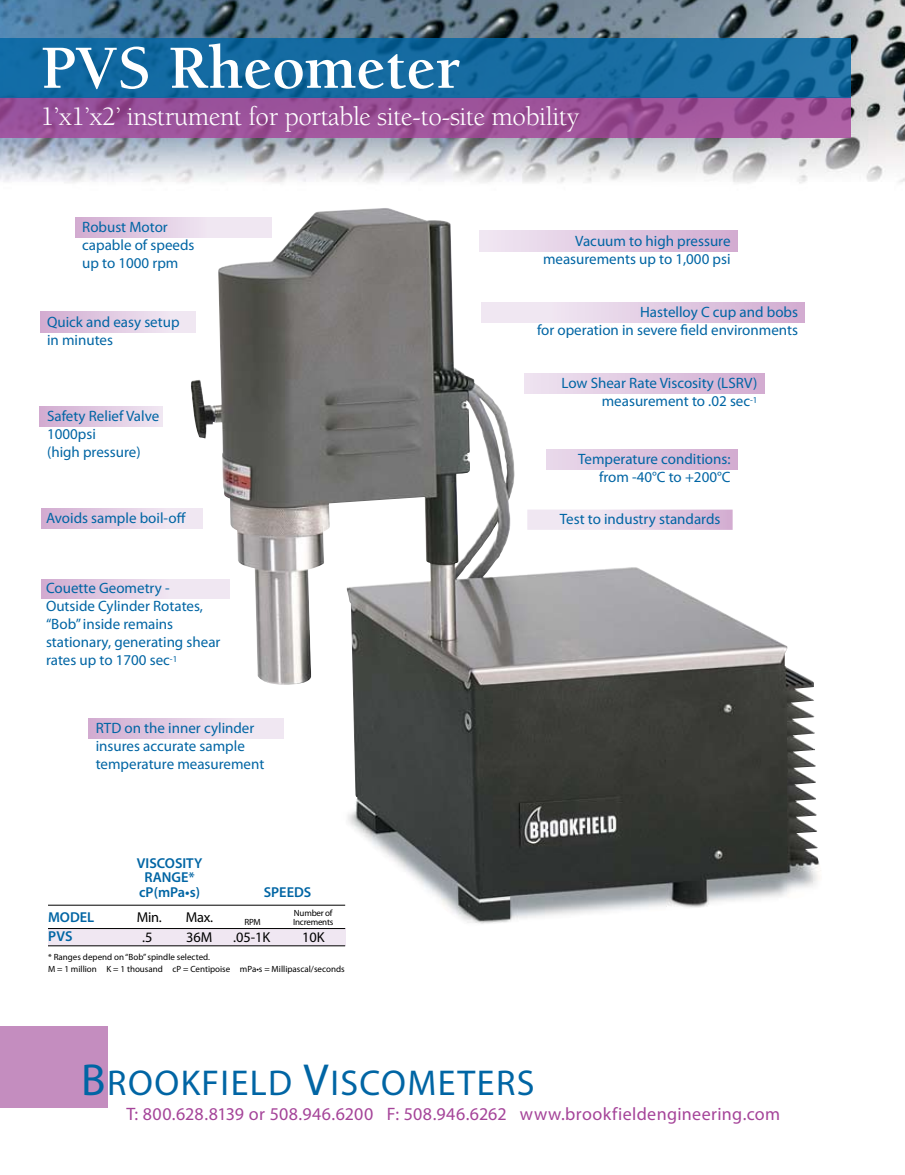
<style>
.page{position:relative;width:905px;height:1175px;background:#fff}
.page>*{position:absolute;margin:0;border:0;box-sizing:border-box;transform-origin:0 0}
.t1{font:700 63px "Berkeley";color:#fff}
.t2{font:36px "Myriad Pro";letter-spacing:.04em;color:#0065a4}
.t3{font:27px "Berkeley";letter-spacing:-.015em;color:#fff}
.t4{font:18px "Myriad Pro";letter-spacing:.02em;color:#a54499}
.t5{font:15px/18px "Myriad Pro";color:#0065a4}
.t6{font:600 14.4px/14.4px "Myriad Pro";color:#0065a4;text-align:center}
.t7{font:14.4px "Myriad Pro";color:#000}
.t8{font:9px/12px "Myriad Pro";color:#000}
.t9{font:9px/9px "Myriad Pro";letter-spacing:-.025em;color:#000}
.s1{font-size:45px}
</style>
<div class="page">
<div style="left:0;top:1026px;width:108px;height:81px;background:#c48dbf"></div>
<img style="left:0;top:0;width:904px;height:183px">
<svg style="left:0;top:97px;width:850px;height:41px;background:#985198"></svg>
<svg style="left:0;top:38px;width:850px;height:59px;background:#13699e"></svg>
<img style="left:224px;top:208px;width:597px;height:727px">
<div style="left:48px;top:928px;width:297px;height:17px;background:#f0e7f2"></div>
<hr style="left:48px;top:945px;width:297px;height:1px;background:#000">
<hr style="left:48px;top:928px;width:297px;height:1px;background:#000">
<hr style="left:48px;top:904px;width:297px;height:1px;background:#000">
<div style="left:479px;top:231px;width:258px;height:20px;background:linear-gradient(to right,#f0e8f3,#d2acd1)"></div>
<div style="left:75px;top:217px;width:196px;height:21px;background:linear-gradient(to right,#d4b1d4,#f6f3f9)"></div>
<div style="left:39px;top:406px;width:124px;height:21px;background:linear-gradient(to right,#d1abd0,#f0e6f2)"></div>
<div style="left:42px;top:579px;width:187px;height:19px;background:linear-gradient(to right,#d4b1d4,#f7f4f9)"></div>
<div style="left:89px;top:718px;width:194px;height:20px;background:linear-gradient(to right,#d3aed2,#f5f1f8)"></div>
<div style="left:481px;top:302px;width:323px;height:20px;background:linear-gradient(to right,#f5f1f8,#d3aed2)"></div>
<div style="left:42px;top:508px;width:161px;height:20px;background:linear-gradient(to right,#d3aed2,#f5f1f8)"></div>
<div style="left:40px;top:312px;width:156px;height:20px;background:linear-gradient(to right,#d2add1,#f4eef6)"></div>
<div style="left:524px;top:373px;width:240px;height:21px;background:linear-gradient(to right,#eee4f1,#d2acd1)"></div>
<div style="left:546px;top:449px;width:191px;height:20px;background:linear-gradient(to right,#e9d9eb,#d2acd1)"></div>
<div style="left:527px;top:509px;width:205px;height:21px;background:linear-gradient(to right,#f7f5fa,#d5b3d5)"></div>
<h1 class="t1" style="left:40px;top:34px;width:421px">PVS Rheometer</h1>
<h3 class="t3" style="left:40px;top:103px;width:540px">1’x1’x2’ instrument for portable site-to-site mobility</h3>
<p class="t5" style="left:82px;top:218px;width:114px">Robust Motor capable of speeds up to 1000 rpm</p>
<p class="t5" style="left:47px;top:312px;width:134px">Quick and easy setup in minutes</p>
<p class="t5" style="left:47px;top:407px;width:114px">Safety Relief Valve<br>1000psi<br>(high pressure)</p>
<p class="t5" style="left:46px;top:508px;width:141px">Avoids sample boil-off</p>
<p class="t5" style="left:46px;top:579px;width:176px">Couette Geometry -<br>Outside Cylinder Rotates, “Bob” inside remains stationary, generating shear rates up to 1700 sec<sup>-1</sup></p>
<p class="t5" style="left:96px;top:719px;width:170px">RTD on the inner cylinder insures accurate sample temperature measurement</p>
<p class="t6" style="left:137px;top:855px;width:67px">VISCOSITY<br>RANGE* cP(mPa•s)</p>
<p class="t7" style="left:186px;top:908px;width:29px">Max.</p>
<p class="t8" style="left:244px;top:915px;width:18px">RPM</p>
<p class="t9" style="left:293px;top:908px;width:42px">Number of<br>Increments</p>
<p class="t7" style="left:186px;top:928px;width:28px">36M</p>
<p class="t6" style="left:264px;top:884px;width:49px">SPEEDS</p>
<p class="t6" style="left:48px;top:909px;width:48px">MODEL</p>
<p class="t7" style="left:137px;top:908px;width:26px">Min.</p>
<p class="t6" style="left:48px;top:929px;width:26px">PVS</p>
<p class="t7" style="left:142px;top:928px;width:12px">.5</p>
<p class="t7" style="left:233px;top:928px;width:39px">.05-1K</p>
<p class="t7" style="left:302px;top:928px;width:24px">10K</p>
<p class="t8" style="left:48px;top:950px;width:298px">* Ranges depend on “Bob” spindle selected.<br>M = 1 million K = 1 thousand cP = Centipoise mPa•s = Millipascal/seconds</p>
<p class="t5" style="left:543px;top:231px;width:189px;text-align:right">Vacuum to high pressure measurements up to 1,000 psi</p>
<p class="t5" style="left:537px;top:303px;width:262px;text-align:right">Hastelloy C cup and bobs<br>for operation in severe field environments</p>
<p class="t5" style="left:561px;top:374px;width:197px;text-align:right">Low Shear Rate Viscosity (LSRV) measurement to .02 sec<sup>-1</sup></p>
<p class="t5" style="left:578px;top:450px;width:154px;text-align:right">Temperature conditions: from -40°C to +200°C</p>
<p class="t5" style="left:560px;top:510px;width:162px">Test to industry standards</p>
<h2 class="t2" style="left:81px;top:1060px;width:455px"><span class="s1">B</span>ROOKFIELD <span class="s1">V</span>ISCOMETERS</h2>
<p class="t4" style="left:126px;top:1102px;width:655px">T: 800.628.8139 or 508.946.6200 F: 508.946.6262 www.brookfieldengineering.com</p>
</div>
